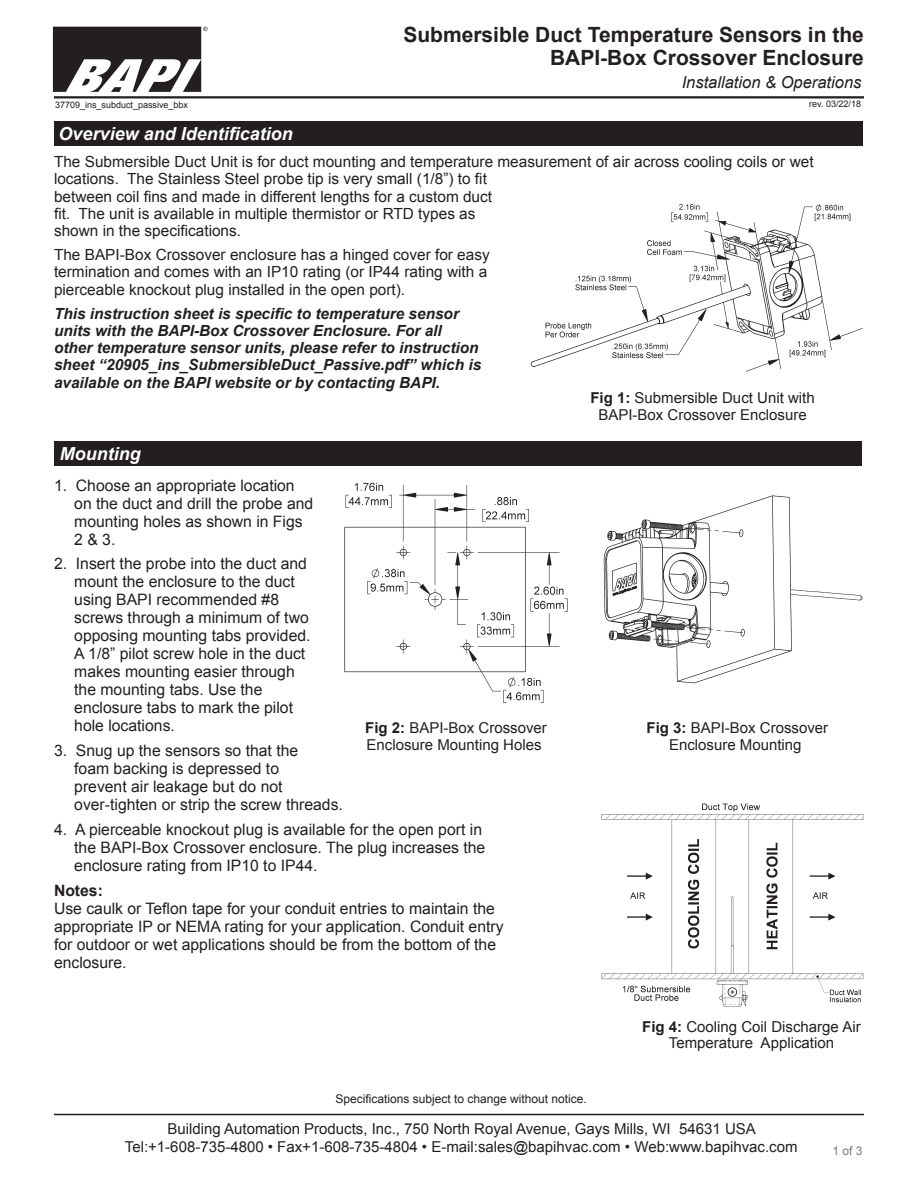
<style>
.page{position:relative;width:918px;height:1188px;background:#fff}
.page>*{position:absolute;margin:0;border:0;box-sizing:border-box;transform-origin:0 0}
.Datasheet_Title_1{font:700 21px/22.5px "Arial";color:#231f20;text-align:right}
.Datasheet_Section_Ti{font:italic 700 18px "Arial";color:#fff}
.Datasheet_Title_2{font:italic 16.5px "Arial";color:#231f20}
.definition{font:15.75px/18px "Arial";color:#231f20}
.t1{font:700 15.75px "Arial";color:#231f20}
.t2{font:15.3px/17.2px "Arial";color:#231f20}
.t3{font:italic 700 15.3px/17.2px "Arial";color:#231f20}
.t4{font:15px/16.5px "Arial";color:#231f20;text-align:center}
.t5{font:12px "Arial";color:#231f20}
.t6{font:12px "Arial";color:#787a7d}
.Doc_Info_-_filename{font:9px "Arial";color:#231f20}
.s1{font-weight:700}
</style>
<div class="page">
<img style="left:53px;top:27px;width:155px;height:65px">
<hr style="left:54px;top:96px;width:810px;height:2px;background:#231f20">
<hr style="left:54px;top:1114px;width:810px;height:1px;background:#231f20">
<div style="left:55px;top:121px;width:808px;height:25px;background:#231f20"></div>
<img style="left:530px;top:204px;width:333px;height:168px">
<div style="left:54px;top:441px;width:807px;height:25px;background:#231f20"></div>
<img style="left:602px;top:803px;width:262px;height:204px">
<img style="left:603px;top:495px;width:260px;height:189px">
<img style="left:344px;top:482px;width:224px;height:221px">
<p class="Datasheet_Title_1" style="left:403px;top:24px;width:462px">Submersible Duct Temperature Sensors in the<br>BAPI-Box Crossover Enclosure</p>
<p class="Datasheet_Title_2" style="left:682px;top:71px;width:181px">Installation &amp; Operations</p>
<p class="Doc_Info_-_filename" style="left:55px;top:99px;width:135px">37709_ins_subduct_passive_bbx</p>
<p class="Doc_Info_-_filename" style="left:809px;top:98px;width:53px">rev. 03/22/18</p>
<p class="Datasheet_Section_Ti" style="left:59px;top:121px;width:236px">Overview and Identification</p>
<p class="t2" style="left:54px;top:153px;width:761px">The Submersible Duct Unit is for duct mounting and temperature measurement of air across cooling coils or wet locations. The Stainless Steel probe tip is very small (1/8”) to fit<br>between coil fins and made in different lengths for a custom duct<br>fit. The unit is available in multiple thermistor or RTD types as<br>shown in the specifications.</p>
<p class="t2" style="left:54px;top:246px;width:437px">The BAPI-Box Crossover enclosure has a hinged cover for easy termination and comes with an IP10 rating (or IP44 rating with a pierceable knockout plug installed in the open port).</p>
<p class="t3" style="left:54px;top:305px;width:429px">This instruction sheet is specific to temperature sensor units with the BAPI-Box Crossover Enclosure. For all other temperature sensor units, please refer to instruction sheet “20905_ins_SubmersibleDuct_Passive.pdf” which is available on the BAPI website or by contacting BAPI.</p>
<p class="t4" style="left:590px;top:390px;width:226px"><span class="s1">Fig 1:</span> Submersible Duct Unit with<br>BAPI-Box Crossover Enclosure</p>
<p class="Datasheet_Section_Ti" style="left:60px;top:441px;width:82px">Mounting</p>
<p class="definition" style="left:74px;top:476px;width:241px;text-indent:-20px">1. Choose an appropriate location on the duct and drill the probe and mounting holes as shown in Figs<br>2 &amp; 3.</p>
<p class="definition" style="left:74px;top:555px;width:238px;text-indent:-20px">2. Insert the probe into the duct and mount the enclosure to the duct using BAPI recommended #8 screws through a minimum of two opposing mounting tabs provided.<br>A 1/8” pilot screw hole in the duct makes mounting easier through the mounting tabs. Use the enclosure tabs to mark the pilot hole locations.</p>
<p class="definition" style="left:74px;top:742px;width:270px;text-indent:-20px">3. Snug up the sensors so that the<br>foam backing is depressed to<br>prevent air leakage but do not over-tighten or strip the screw threads.</p>
<p class="definition" style="left:74px;top:821px;width:413px;text-indent:-20px">4. A pierceable knockout plug is available for the open port in the BAPI-Box Crossover enclosure. The plug increases the enclosure rating from IP10 to IP44.</p>
<p class="t1" style="left:54px;top:880px;width:50px">Notes:</p>
<p class="definition" style="left:54px;top:899px;width:451px">Use caulk or Teflon tape for your conduit entries to maintain the appropriate IP or NEMA rating for your application. Conduit entry for outdoor or wet applications should be from the bottom of the enclosure.</p>
<p class="t4" style="left:365px;top:720px;width:183px;text-align:left"><span class="s1">Fig 2:</span> BAPI-Box Crossover<br>Enclosure Mounting Holes</p>
<p class="t4" style="left:647px;top:720px;width:183px"><span class="s1">Fig 3:</span> BAPI-Box Crossover<br>Enclosure Mounting</p>
<p class="t5" style="left:335px;top:1091px;width:253px">Specifications subject to change without notice.</p>
<p class="t4" style="left:642px;top:1018px;width:220px"><span class="s1">Fig 4:</span> Cooling Coil Discharge Air<br>Temperature Application</p>
<p class="t4" style="left:167px;top:1120px;width:590px">Building Automation Products, Inc., 750 North Royal Avenue, Gays Mills, WI 54631 USA</p>
<p class="t4" style="left:125px;top:1138px;width:674px">Tel:+1-608-735-4800 • Fax+1-608-735-4804 • E-mail:sales@bapihvac.com • Web:www.bapihvac.com</p>
<p class="t6" style="left:833px;top:1143px;width:32px">1 of 3</p>
</div>
